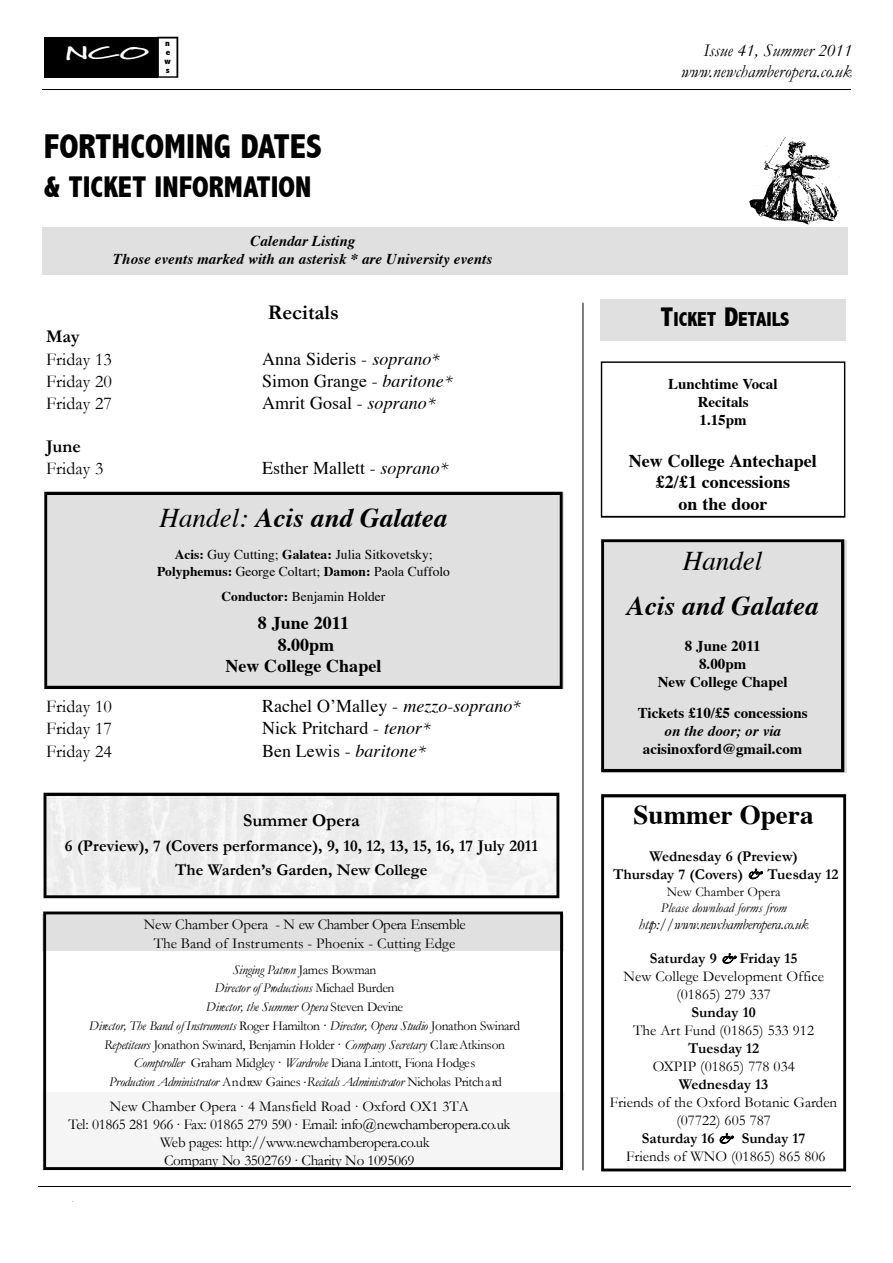
<style>
.page{position:relative;width:893px;height:1263px;background:#fff}
.page>*{position:absolute;margin:0;border:0;box-sizing:border-box;transform-origin:0 0}
.t1{font:800 condensed 34.5px "Abadi";color:#000}
.t2{font:800 condensed 30px "Abadi";color:#000}
.t3{font:italic 700 27px "Times";color:#000}
.t4{font:700 27px "Times";color:#000}
.t5{font:italic 27px "Times";color:#000}
.t6{font:700 21px "Garamond";color:#000}
.t7{font:800 condensed 20.25px "Abadi";color:#000}
.t8{font:18px "Times";color:#000}
.t9{font:700 18px/21.6px "Times";color:#000;text-align:center}
.t10{font:18px "Garamond";color:#000}
.t11{font:italic 18px/21.6px "Garamond";color:#000;text-align:right}
.t12{font:700 18px "Garamond";color:#000}
.t13{font:700 18px "Marydale";color:#fff;scale:2.21 1}
.t14{font:700 16.5px/24.2px "Garamond";color:#000;text-align:center}
.t15{font:15px/18px "Garamond";color:#000;text-align:center}
.t16{font:700 15px/18px "Times";color:#000;text-align:center}
.t17{font:italic 700 15px/18px "Times";color:#000;text-align:center}
.t18{font:700 15px/18px "Garamond";color:#000;text-align:center}
.t19{font:15px "Garamond";letter-spacing:-.035em;color:#000}
.t20{font:15px "Garamond";letter-spacing:-.025em;color:#000}
.t21{font:15px "Garamond";letter-spacing:-.02em;color:#000}
.t22{font:italic 15px "Garamond";letter-spacing:-.025em;color:#000}
.t23{font:italic 13.5px/18.6px "Garamond";letter-spacing:-.02em;color:#000;text-align:center}
.t24{font:13.5px/16.2px "Times";color:#000;text-align:center}
.t25{font:italic 13.5px "Garamond";color:#000}
.t26{font:13.5px "Garamond";color:#000}
.t27{font:800 condensed 9px/9px "Abadi";color:#000;text-align:justify;scale:1.09 1}
.s1{font-style:italic}
.s2{font-family:"Garamond";font-style:italic}
.s3{font-weight:400}
.s4{font-weight:700}
.s5{font-style:normal}
.s6{font-size:27px}
.s7{font-weight:400;font-style:italic}
</style>
<div class="page">
<div style="left:42px;top:227px;width:805px;height:48px;background:#dfe0df"></div>
<div style="left:600px;top:299px;width:246px;height:42px;background:#dfe0df"></div>
<hr style="left:42px;top:89px;width:808px;height:1px;background:#000">
<hr style="left:38px;top:1186px;width:812px;height:1px;background:#000">
<img style="left:749px;top:137px;width:92px;height:88px">
<hr style="left:582px;top:303px;width:1px;height:867px;background:#000">
<svg style="left:43px;top:912px;width:520px;height:258px"></svg>
<svg style="left:600px;top:361px;width:245px;height:157px"></svg>
<svg style="left:157px;top:37px;width:21px;height:41px"></svg>
<div style="left:44px;top:37px;width:113px;height:40px;background:#000"></div>
<svg style="left:44px;top:793px;width:515px;height:105px;fill:#efefef"></svg>
<div style="left:601px;top:539px;width:243px;height:233px;background:#dfe0df"></div>
<svg style="left:601px;top:794px;width:245px;height:377px"></svg>
<div style="left:44px;top:492px;width:518px;height:197px;background:#dfe0df"></div>
<h3 class="t13" style="left:65px;top:43px;width:40px">NCO</h3>
<p class="t27" style="left:165px;top:39px;width:7px">n e w s</p>
<h1 class="t1" style="left:44px;top:128px;width:279px">FORTHCOMING DATES</h1>
<h2 class="t2" style="left:44px;top:170px;width:269px">&amp; TICKET INFORMATION</h2>
<p class="t17" style="left:113px;top:233px;width:380px">Calendar Listing<br>Those events marked with an asterisk * are University events</p>
<h3 class="t6" style="left:268px;top:301px;width:72px">Recitals</h3>
<h3 class="t12" style="left:46px;top:327px;width:35px">May</h3>
<h3 class="t10" style="left:46px;top:349px;width:67px">Friday 13</h3>
<h3 class="t8" style="left:262px;top:351px;width:178px">Anna Sideris - <span class="s1">soprano</span><span class="s2">*</span></h3>
<h3 class="t10" style="left:46px;top:371px;width:67px">Friday 20</h3>
<h3 class="t8" style="left:262px;top:373px;width:191px">Simon Grange - <span class="s1">baritone</span><span class="s2">*</span></h3>
<h3 class="t10" style="left:46px;top:393px;width:67px">Friday 27</h3>
<h3 class="t8" style="left:262px;top:395px;width:174px">Amrit Gosal - <span class="s1">soprano</span><span class="s2">*</span></h3>
<h3 class="t12" style="left:46px;top:437px;width:36px">June</h3>
<h3 class="t10" style="left:46px;top:459px;width:59px">Friday 3</h3>
<h3 class="t8" style="left:262px;top:461px;width:187px">Esther Mallett - <span class="s1">soprano</span><span class="s2">*</span></h3>
<h3 class="t3" style="left:159px;top:507px;width:289px"><span class="s3">Handel:</span> Acis and Galatea</h3>
<p class="t24" style="left:157px;top:548px;width:294px"><span class="s4">Acis:</span> Guy Cutting; <span class="s4">Galatea:</span> Julia Sitkovetsky;<br><span class="s4">Polyphemus:</span> George Coltart; <span class="s4">Damon:</span> Paola Cuffolo</p>
<p class="t24" style="left:221px;top:589px;width:165px"><span class="s4">Conductor:</span> Benjamin Holder</p>
<h3 class="t9" style="left:225px;top:614px;width:157px">8 June 2011<br>8.00pm<br>New College Chapel</h3>
<h3 class="t10" style="left:46px;top:697px;width:67px">Friday 10</h3>
<h3 class="t8" style="left:262px;top:699px;width:259px">Rachel O’Malley - <span class="s1">mezzo-soprano</span><span class="s2">*</span></h3>
<h3 class="t10" style="left:46px;top:719px;width:67px">Friday 17</h3>
<h3 class="t8" style="left:262px;top:721px;width:169px">Nick Pritchard - <span class="s1">tenor</span><span class="s2">*</span></h3>
<h3 class="t10" style="left:46px;top:741px;width:67px">Friday 24</h3>
<h3 class="t8" style="left:262px;top:743px;width:164px">Ben Lewis - <span class="s1">baritone</span><span class="s2">*</span></h3>
<h3 class="t12" style="left:243px;top:810px;width:118px">Summer Opera</h3>
<p class="t14" style="left:65px;top:834px;width:474px">6 (Preview), 7 (Covers performance), 9, 10, 12, 13, 15, 16, 17 July 2011<br>The Warden’s Garden, New College</p>
<p class="t15" style="left:144px;top:915px;width:323px;line-height:19px">New Chamber Opera - N ew Chamber Opera Ensemble<br>The Band of Instruments - Phoenix - Cutting Edge</p>
<p class="t23" style="left:89px;top:961px;width:433px">Singing Pa tro n <span class="s5">James Bowman<br></span>D irector of Prod u ction s <span class="s5">M ichael Burden<br></span>D irector, the Summer Opera <span class="s5">S teven Devine<br></span>D irector, The Band of Instruments <span class="s5">Roger Hamilton</span> <sup>.</sup> D irector, Opera Studio <span class="s5">Jo n athon Swinard </span>R epetiteurs <span class="s5">Jo n athon Swinard, Benjamin Holder</span> <sup>.</sup> Company Secreta ry <span class="s5">C la reAtkinson<br></span>C om p troller <span class="s5">G raham Midgley</span> <sup>.</sup> Wa rd rob e <span class="s5">Diana Lintott, Fiona Hodge s<br></span>P roduction Administrator <span class="s5">A n d rew Gaines</span> <sup>.</sup>Recitals Administrator <span class="s5">N icholas Pritch a rd</span></p>
<p class="t15" style="left:110px;top:1098px;width:360px">New Chamber Opera . 4 Mansfield Road . Oxford OX1 3TA</p>
<p class="t19" style="left:68px;top:1116px;width:443px">Tel: 01865 281 966 . Fax: 01865 279 590 . Email: info @ n ewch a m b e ro p e ra .c o.uk</p>
<p class="t20" style="left:160px;top:1134px;width:271px">Web pages: http://www.n ewch a m b e ro p e ra .c o.u k</p>
<p class="t21" style="left:164px;top:1152px;width:252px">C o m p a ny No 3502769 . Charity No 1095069</p>
<h3 class="t11" style="left:681px;top:40px;width:172px">Issue 41, Summer 2011 www.newchamberopera.co.uk</h3>
<h3 class="t7" style="left:660px;top:308px;width:130px"><span class="s6">T</span>ICKET <span class="s6">D</span>ETAILS</h3>
<p class="t16" style="left:668px;top:376px;width:111px">Lunchtime Vocal<br>Recitals<br>1.15pm</p>
<h3 class="t9" style="left:629px;top:451px;width:189px">New College Antechapel £2/£1 concessions<br>on the door</h3>
<h3 class="t5" style="left:683px;top:549px;width:81px">Handel</h3>
<h3 class="t3" style="left:626px;top:594px;width:193px">Acis and Galatea</h3>
<p class="t16" style="left:657px;top:638px;width:131px">8 June 2011<br>8.00pm<br>New College Chapel</p>
<p class="t16" style="left:638px;top:705px;width:171px">Tickets £10/£5 concessions</p>
<p class="t17" style="left:664px;top:723px;width:118px">on the door; or via</p>
<p class="t16" style="left:643px;top:741px;width:161px">acisinoxford@gmail.com</p>
<h3 class="t4" style="left:633px;top:804px;width:181px">Summer Opera</h3>
<p class="t18" style="left:613px;top:847px;width:227px">Wednesday 6 (Preview)<br>Thursday 7 (Covers) <span class="s7">&amp;</span> Tuesday 12</p>
<p class="t26" style="left:666px;top:884px;width:115px">New Chamber Opera</p>
<p class="t25" style="left:661px;top:900px;width:127px">Please download forms from</p>
<p class="t22" style="left:638px;top:916px;width:171px">h ttp :/ / w w w.n ew ch a m b erop era .co.u k</p>
<p class="t15" style="left:623px;top:950px;width:202px"><span class="s4">Saturday 9</span> <span class="s1">&amp;</span> <span class="s4">Friday 15<br></span>New College Development Office (01865) 279 337</p>
<p class="t18" style="left:691px;top:1004px;width:66px">Sunday 10</p>
<p class="t15" style="left:633px;top:1022px;width:182px">The Art Fund (01865) 533 912</p>
<p class="t18" style="left:688px;top:1040px;width:72px">Tuesday 12</p>
<p class="t15" style="left:652px;top:1058px;width:144px">OXPIP (01865) 778 034</p>
<p class="t18" style="left:679px;top:1076px;width:91px">Wednesday 13</p>
<p class="t15" style="left:609px;top:1094px;width:229px">Friends of the Oxford Botanic Garden (07722) 605 787<br><span class="s4">Saturday 16</span> <span class="s1">&amp;</span> <span class="s4">Sunday 17<br></span>Friends of WNO (01865) 865 806</p>
</div>
